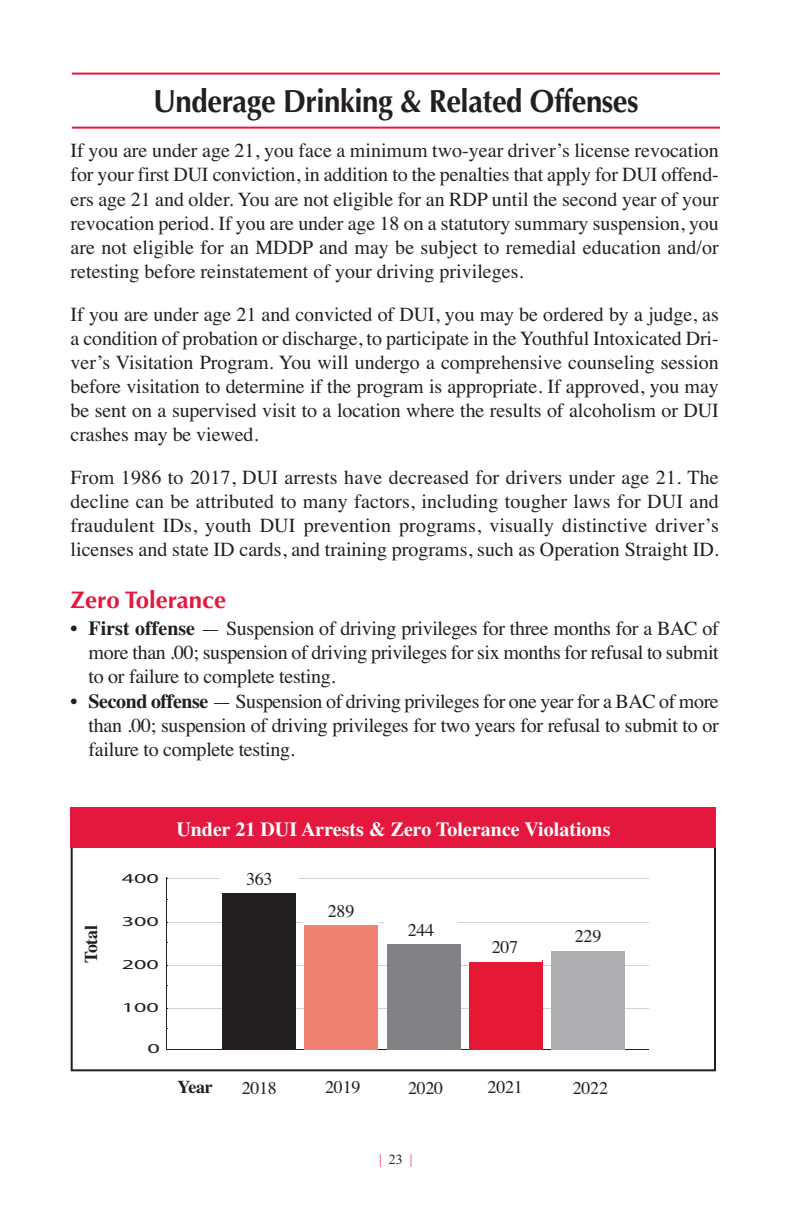
<style>
.page{position:relative;width:793px;height:1226px;background:#fff}
.page>*{position:absolute;margin:0;border:0;box-sizing:border-box;transform-origin:0 0}
.t1{font:700 32px "Optima";letter-spacing:-.015em;color:#231f20;scale:.92 1}
.t2{font:700 24px "Optima";color:#e4183e}
.t3{font:20px/24px "Times";letter-spacing:-.005em;color:#231f20;text-align:justify}
.t4{font:700 20px "Times";color:#fff}
.t5{font:18px "Times";letter-spacing:-.015em;color:#231f20}
.t6{font:700 18px "Times";letter-spacing:-.015em;color:#231f20}
.t7{font:14px "Times New Roman";color:#e4183e}
.t8{font:13.6px "Myriad Pro";color:#231f20;scale:1.76 1}
.s1{font-weight:700}
.s2{color:#231f20}
</style>
<div class="page">
<hr style="left:72px;top:73px;width:648px;height:2px;background:#e4183e">
<hr style="left:72px;top:127px;width:648px;height:2px;background:#e4183e">
<hr style="left:167px;top:1049px;width:513px;height:1px;background:#231f20">
<hr style="left:166px;top:877px;width:1px;height:172px;background:#231f20">
<hr style="left:167px;top:1007px;width:482px;height:1px;background:#d1d2d4">
<hr style="left:167px;top:964px;width:482px;height:1px;background:#d1d2d4">
<hr style="left:167px;top:921px;width:482px;height:1px;background:#d1d2d4">
<hr style="left:167px;top:878px;width:482px;height:1px;background:#d1d2d4">
<div style="left:551px;top:950px;width:74px;height:99px;background:#adaeb2"></div>
<div style="left:469px;top:960px;width:73px;height:89px;background:#e51836"></div>
<div style="left:387px;top:944px;width:73px;height:105px;background:#808285"></div>
<div style="left:304px;top:925px;width:74px;height:124px;background:#ef8172"></div>
<div style="left:222px;top:893px;width:74px;height:156px;background:#231f20"></div>
<div style="left:649px;top:848px;width:50px;height:221px;background:#fff"></div>
<div style="left:71px;top:807px;width:645px;height:40px;background:#e4183e"></div>
<div style="left:468px;top:938px;width:74px;height:23px;background:#fff"></div>
<div style="left:220px;top:871px;width:78px;height:19px;background:#fff"></div>
<div style="left:304px;top:903px;width:75px;height:19px;background:#fff"></div>
<h1 class="t1" style="left:153px;top:88px;width:529px">Underage Drinking &amp; Related Offenses</h1>
<p class="t3" style="left:71px;top:141px;width:650px">If you are under age 21, you face a minimum two-year driver’s license revocation for your first DUI conviction, in addition to the penalties that apply for DUI offend&shy;ers age 21 and older. You are not eligible for an RDP until the second year of your revocation period. If you are under age 18 on a statutory summary suspension, you are not eligible for an MDDP and may be subject to remedial education and/or retesting before reinstatement of your driving privileges.</p>
<p class="t3" style="left:71px;top:304px;width:650px">If you are under age 21 and convicted of DUI, you may be ordered by a judge, as a condition of probation or discharge, to participate in the Youthful Intoxicated Dri&shy;ver’s Visitation Program. You will undergo a comprehensive counseling session before visitation to determine if the program is appropriate. If approved, you may be sent on a supervised visit to a location where the results of alcoholism or DUI crashes may be viewed.</p>
<p class="t3" style="left:71px;top:467px;width:650px">From 1986 to 2017, DUI arrests have decreased for drivers under age 21. The decline can be attributed to many factors, including tougher laws for DUI and fraudulent IDs, youth DUI prevention programs, visually distinctive driver’s licenses and state ID cards, and training programs, such as Operation Straight ID.</p>
<p class="t2" style="left:71px;top:590px;width:157px">Zero Tolerance</p>
<p class="t3" style="left:89px;top:618px;width:632px;text-indent:-18px">• <span class="s1">First offense</span> — Suspension of driving privileges for three months for a BAC of more than .00; suspension of driving privileges for six months for refusal to submit to or failure to complete testing.</p>
<p class="t3" style="left:89px;top:690px;width:632px;text-indent:-18px">• <span class="s1">Second offense</span> — Suspension of driving privileges for one year for a BAC of more than .00; suspension of driving privileges for two years for refusal to submit to or failure to complete testing.</p>
<p class="t6" style="left:85px;top:963px;width:40px;rotate:-90deg">Total</p>
<p class="t8" style="left:122px;top:869px;width:23px">400</p>
<p class="t8" style="left:122px;top:912px;width:23px">300</p>
<p class="t8" style="left:122px;top:955px;width:23px">200</p>
<p class="t8" style="left:122px;top:999px;width:23px">100</p>
<p class="t8" style="left:147px;top:1040px;width:9px">0</p>
<p class="t4" style="left:176px;top:822px;width:435px">Under 21 DUI Arrests &amp; Zero Tolerance Violations</p>
<p class="t5" style="left:246px;top:873px;width:28px">363</p>
<p class="t5" style="left:328px;top:904px;width:28px">289</p>
<p class="t5" style="left:408px;top:923px;width:28px">244</p>
<p class="t5" style="left:492px;top:940px;width:28px">207</p>
<p class="t5" style="left:575px;top:929px;width:28px">229</p>
<p class="t6" style="left:178px;top:1080px;width:37px">Year</p>
<p class="t5" style="left:242px;top:1081px;width:37px">2018</p>
<p class="t5" style="left:325px;top:1080px;width:37px">2019</p>
<p class="t5" style="left:408px;top:1081px;width:37px">2020</p>
<p class="t5" style="left:487px;top:1080px;width:37px">2021</p>
<p class="t5" style="left:573px;top:1081px;width:37px">2022</p>
<p class="t7" style="left:379px;top:1150px;width:35px">| <span class="s2">23</span> |</p>
</div>
